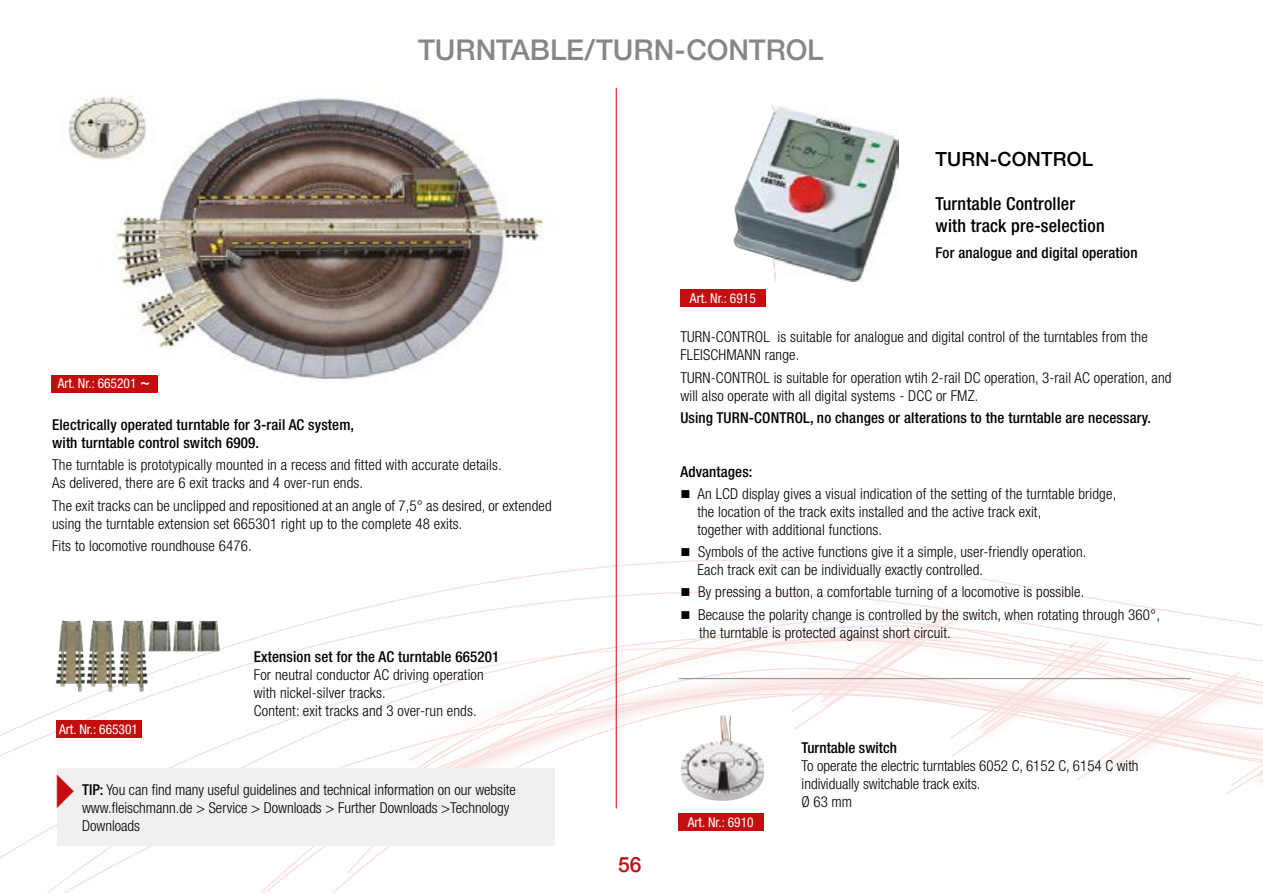
<style>
.page{position:relative;width:1263px;height:893px;background:#fff}
.page>*{position:absolute;margin:0;border:0;box-sizing:border-box;transform-origin:0 0}
.t1{font:500 28.5px "Helvetica Neue";color:#878787}
.t2{font:500 21px "Helvetica Neue";color:#c40d0e}
.t3{font:500 19.5px "Helvetica Neue";letter-spacing:.01em;color:#000}
.t4{font:500 condensed 18px/21.6px "Helvetica Neue LT Std";letter-spacing:.01em;color:#000}
.t5{font:300 condensed 15px/18px "Helvetica Neue LT Std";letter-spacing:.01em;color:#000}
.t6{font:500 condensed 15px/18px "Helvetica Neue LT Std";letter-spacing:.01em;color:#000}
.t7{font:condensed 13.5px "Helvetica Neue LT Std";color:#fff}
.s1{font-weight:500;font-size:18px}
.s2{font-weight:500}
</style>
<div class="page">
<svg style="left:0;top:448px;width:1263px;height:445px"></svg>
<hr style="left:616px;top:88px;width:1px;height:720px;background:#c40d0e">
<img style="left:733px;top:106px;width:166px;height:175px">
<div style="left:680px;top:289px;width:85px;height:18px;background:#c40d0e"></div>
<div style="left:678px;top:813px;width:85px;height:18px;background:#c40d0e"></div>
<img style="left:680px;top:715px;width:84px;height:87px">
<hr style="left:679px;top:678px;width:512px;height:1px;background:#878787">
<img style="left:115px;top:98px;width:429px;height:286px">
<img style="left:68px;top:96px;width:94px;height:75px">
<div style="left:56px;top:720px;width:85px;height:18px;background:#c40d0e"></div>
<img style="left:38px;top:602px;width:199px;height:93px">
<div style="left:57px;top:768px;width:497px;height:77px;background:#f0f0f0"></div>
<div style="left:51px;top:375px;width:106px;height:18px;background:#c40d0e"></div>
<h1 class="t1" style="left:418px;top:26px;width:407px">TURNTABLE/TURN-CONTROL</h1>
<p class="t7" style="left:690px;top:290px;width:67px">Art. Nr.: 6915</p>
<h3 class="t3" style="left:935px;top:143px;width:159px">TURN-CONTROL</h3>
<p class="t4" style="left:935px;top:193px;width:171px">Turntable Controller with track pre-selection</p>
<p class="t6" style="left:935px;top:244px;width:203px">For analogue and digital operation</p>
<p class="t7" style="left:58px;top:376px;width:94px">Art. Nr.: 665201 <span class="s1">~</span></p>
<p class="t6" style="left:52px;top:416px;width:304px">Electrically operated turntable for 3-rail AC system, with turntable control switch 6909.</p>
<p class="t5" style="left:52px;top:456px;width:451px">The turntable is prototypically mounted in a recess and fitted with accurate details.<br>As delivered, there are 6 exit tracks and 4 over-run ends.</p>
<p class="t5" style="left:52px;top:496px;width:501px">The exit tracks can be unclipped and repositioned at an angle of 7,5° as desired, or extended using the turntable extension set 665301 right up to the complete 48 exits.</p>
<p class="t5" style="left:52px;top:536px;width:201px">Fits to locomotive roundhouse 6476.</p>
<p class="t7" style="left:59px;top:721px;width:80px">Art. Nr.: 665301</p>
<p class="t6" style="left:254px;top:647px;width:247px">Extension set for the AC turntable 665201</p>
<p class="t5" style="left:254px;top:666px;width:231px">For neutral conductor AC driving operation with nickel-silver tracks.<br>Content: exit tracks and 3 over-run ends.</p>
<p class="t5" style="left:82px;top:781px;width:435px"><span class="s2">TIP:</span> You can find many useful guidelines and technical information on our website www.fleischmann.de &gt; Service &gt; Downloads &gt; Further Downloads &gt;Technology<br>Downloads</p>
<p class="t5" style="left:680px;top:328px;width:469px">TURN-CONTROL is suitable for analogue and digital control of the turntables from the<br>FLEISCHMANN range.</p>
<p class="t5" style="left:680px;top:368px;width:493px">TURN-CONTROL is suitable for operation wtih 2-rail DC operation, 3-rail AC operation, and will also operate with all digital systems - DCC or FMZ.</p>
<p class="t6" style="left:680px;top:408px;width:472px">Using TURN-CONTROL, no changes or alterations to the turntable are necessary.</p>
<p class="t6" style="left:680px;top:462px;width:74px">Advantages:</p>
<p class="t5" style="left:697px;top:484px;width:420px;text-indent:-17px">■ An LCD display gives a visual indication of the setting of the turntable bridge, the location of the track exits installed and the active track exit,<br>together with additional functions.</p>
<p class="t5" style="left:697px;top:543px;width:391px;text-indent:-17px">■ Symbols of the active functions give it a simple, user-friendly operation.<br>Each track exit can be individually exactly controlled.</p>
<p class="t5" style="left:680px;top:583px;width:405px">■ By pressing a button, a comfortable turning of a locomotive is possible.</p>
<p class="t5" style="left:699px;top:605px;width:462px;text-indent:-19px">■ Because the polarity change is controlled by the switch, when rotating through 360°, the turntable is protected against short circuit.</p>
<h2 class="t2" style="left:618px;top:848px;width:25px">56</h2>
<p class="t7" style="left:688px;top:814px;width:67px">Art. Nr.: 6910</p>
<p class="t6" style="left:801px;top:739px;width:97px">Turntable switch</p>
<p class="t5" style="left:801px;top:757px;width:339px">To operate the electric turntables 6052 C, 6152 C, 6154 C with individually switchable track exits.<br>Ø 63 mm</p>
</div>
